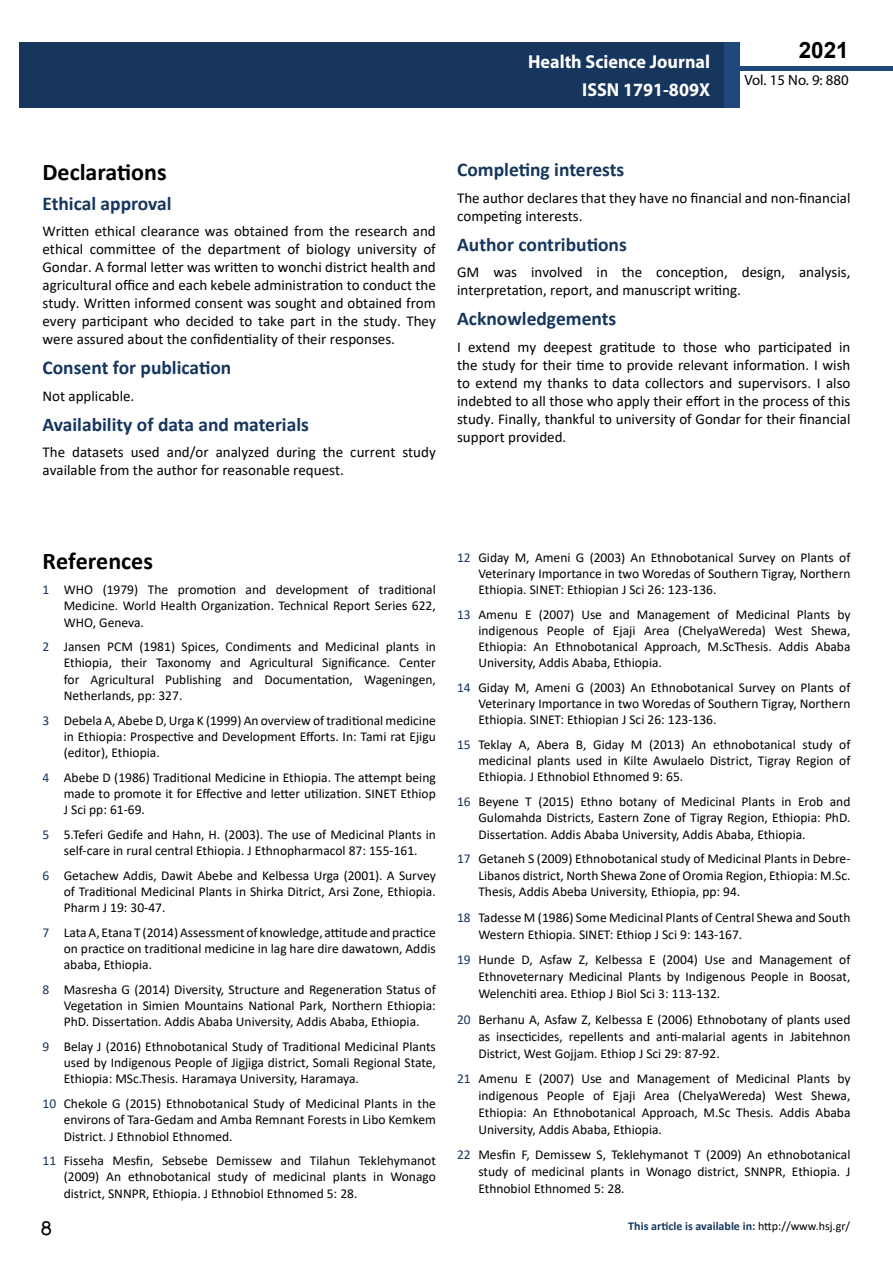
<style>
.page{position:relative;width:893px;height:1263px;background:#fff}
.page>*{position:absolute;margin:0;border:0;box-sizing:border-box;transform-origin:0 0}
.t1{font:25.5px "Tunga";color:#000}
.t2{font:700 24px "Calibri";color:#000}
.t3{font:700 22.5px "Arial";color:#000}
.t4{font:700 19.5px "Calibri";color:#16365d}
.t5{font:700 18.75px/27.2px "Myriad Pro";color:#fff;text-align:right;scale:.96 1}
.t6{font:15px/18px "Calibri";color:#000}
.t7{font:14.85px "Myriad Pro";color:#000}
.t8{font:13.5px/16.2px "Calibri";color:#000;text-align:justify}
.t9{font:700 12px "Calibri";color:#16375d}
.s1{color:#16365d}
.s2{font-weight:400;color:#000}
</style>
<div class="page">
<div style="left:722px;top:66px;width:171px;height:5px;background:#1f497d"></div>
<div style="left:19px;top:42px;width:706px;height:66px;background:#16365d"></div>
<div style="left:725px;top:42px;width:15px;height:66px;background:#1f497d"></div>
<h3 class="t5" style="left:528px;top:48px;width:191px">Health Science Journal<br>ISSN 1791-809X</h3>
<h3 class="t3" style="left:799px;top:35px;width:52px">2021</h3>
<p class="t7" style="left:744px;top:71px;width:106px">Vol. 15 No. 9: 880</p>
<h2 class="t2" style="left:43px;top:155px;width:126px">Declarations</h2>
<h3 class="t4" style="left:43px;top:189px;width:131px">Ethical approval</h3>
<p class="t6" style="left:43px;top:222px;width:395px;text-align:justify">Written ethical clearance was obtained from the research and ethical committee of the department of biology university of Gondar. A formal letter was written to wonchi district health and agricultural office and each kebele administration to conduct the study. Written informed consent was sought and obtained from every participant who decided to take part in the study. They were assured about the confidentiality of their responses.</p>
<h3 class="t4" style="left:43px;top:354px;width:190px">Consent for publication</h3>
<p class="t6" style="left:43px;top:386px;width:93px">Not applicable.</p>
<h3 class="t4" style="left:43px;top:410px;width:268px">Availability of data and materials</h3>
<p class="t6" style="left:43px;top:443px;width:395px">The datasets used and/or analyzed during the current study available from the author for reasonable request.</p>
<h3 class="t4" style="left:457px;top:156px;width:169px">Completing interests</h3>
<p class="t6" style="left:457px;top:188px;width:395px">The author declares that they have no financial and non-financial competing interests.</p>
<h3 class="t4" style="left:457px;top:230px;width:171px">Author contributions</h3>
<p class="t6" style="left:457px;top:263px;width:395px">GM was involved in the conception, design, analysis, interpretation, report, and manuscript writing.</p>
<h3 class="t4" style="left:457px;top:305px;width:161px">Acknowledgements</h3>
<p class="t6" style="left:457px;top:337px;width:395px;text-align:justify">I extend my deepest gratitude to those who participated in the study for their time to provide relevant information. I wish to extend my thanks to data collectors and supervisors. I also indebted to all those who apply their effort in the process of this study. Finally, thankful to university of Gondar for their financial support provided.</p>
<h2 class="t2" style="left:43px;top:544px;width:112px">References</h2>
<p class="t8" style="left:64px;top:581px;width:374px;text-indent:-21px"><span class="s1">1</span> WHO (1979) The promotion and development of traditional Medicine. World Health Organization. Technical Report Series 622, WHO, Geneva.</p>
<p class="t8" style="left:64px;top:638px;width:374px;text-indent:-21px"><span class="s1">2</span> Jansen PCM (1981) Spices, Condiments and Medicinal plants in Ethiopia, their Taxonomy and Agricultural Significance. Center for Agricultural Publishing and Documentation, Wageningen, Netherlands, pp: 327.</p>
<p class="t8" style="left:64px;top:712px;width:374px;text-indent:-21px"><span class="s1">3</span> Debela A, Abebe D, Urga K (1999) An overview of traditional medicine in Ethiopia: Prospective and Development Efforts. In: Tami rat Ejigu (editor), Ethiopia.</p>
<p class="t8" style="left:64px;top:769px;width:374px;text-indent:-21px"><span class="s1">4</span> Abebe D (1986) Traditional Medicine in Ethiopia. The attempt being made to promote it for Effective and letter utilization. SINET Ethiop J Sci pp: 61-69.</p>
<p class="t8" style="left:43px;top:826px;width:395px;text-align:center"><span class="s1">5</span> 5.Teferi Gedife and Hahn, H. (2003). The use of Medicinal Plants in self-care in rural central Ethiopia. J Ethnopharmacol 87: 155-161.</p>
<p class="t8" style="left:64px;top:867px;width:374px;text-indent:-21px"><span class="s1">6</span> Getachew Addis, Dawit Abebe and Kelbessa Urga (2001). A Survey of Traditional Medicinal Plants in Shirka Ditrict, Arsi Zone, Ethiopia.<br>Pharm J 19: 30-47.</p>
<p class="t8" style="left:64px;top:924px;width:374px;text-indent:-21px"><span class="s1">7</span> Lata A, Etana T (2014) Assessment of knowledge, attitude and practice on practice on traditional medicine in lag hare dire dawatown, Addis ababa, Ethiopia.</p>
<p class="t8" style="left:64px;top:981px;width:374px;text-indent:-21px"><span class="s1">8</span> Masresha G (2014) Diversity, Structure and Regeneration Status of Vegetation in Simien Mountains National Park, Northern Ethiopia:<br>PhD. Dissertation. Addis Ababa University, Addis Ababa, Ethiopia.</p>
<p class="t8" style="left:64px;top:1038px;width:374px;text-indent:-21px"><span class="s1">9</span> Belay J (2016) Ethnobotanical Study of Traditional Medicinal Plants used by Indigenous People of Jigjiga district, Somali Regional State, Ethiopia: MSc.Thesis. Haramaya University, Haramaya.</p>
<p class="t8" style="left:64px;top:1095px;width:374px;text-indent:-21px"><span class="s1">10</span> Chekole G (2015) Ethnobotanical Study of Medicinal Plants in the environs of Tara-Gedam and Amba Remnant Forests in Libo Kemkem District. J Ethnobiol Ethnomed.</p>
<p class="t8" style="left:64px;top:1152px;width:374px;text-indent:-21px"><span class="s1">11</span> Fisseha Mesfin, Sebsebe Demissew and Tilahun Teklehymanot (2009) An ethnobotanical study of medicinal plants in Wonago district, SNNPR, Ethiopia. J Ethnobiol Ethnomed 5: 28.</p>
<p class="t8" style="left:478px;top:549px;width:374px;text-indent:-21px"><span class="s1">12</span> Giday M, Ameni G (2003) An Ethnobotanical Survey on Plants of Veterinary Importance in two Woredas of Southern Tigray, Northern Ethiopia. SINET: Ethiopian J Sci 26: 123-136.</p>
<p class="t8" style="left:478px;top:606px;width:374px;text-indent:-21px"><span class="s1">13</span> Amenu E (2007) Use and Management of Medicinal Plants by indigenous People of Ejaji Area (ChelyaWereda) West Shewa, Ethiopia: An Ethnobotanical Approach, M.ScThesis. Addis Ababa University, Addis Ababa, Ethiopia.</p>
<p class="t8" style="left:478px;top:679px;width:374px;text-indent:-21px"><span class="s1">14</span> Giday M, Ameni G (2003) An Ethnobotanical Survey on Plants of Veterinary Importance in two Woredas of Southern Tigray, Northern Ethiopia. SINET: Ethiopian J Sci 26: 123-136.</p>
<p class="t8" style="left:478px;top:736px;width:374px;text-indent:-21px"><span class="s1">15</span> Teklay A, Abera B, Giday M (2013) An ethnobotanical study of medicinal plants used in Kilte Awulaelo District, Tigray Region of Ethiopia. J Ethnobiol Ethnomed 9: 65.</p>
<p class="t8" style="left:478px;top:793px;width:374px;text-indent:-21px"><span class="s1">16</span> Beyene T (2015) Ethno botany of Medicinal Plants in Erob and Gulomahda Districts, Eastern Zone of Tigray Region, Ethiopia: PhD.<br>Dissertation. Addis Ababa University, Addis Ababa, Ethiopia.</p>
<p class="t8" style="left:478px;top:850px;width:374px;line-height:16.6px;text-indent:-21px"><span class="s1">17</span> Getaneh S (2009) Ethnobotanical study of Medicinal Plants in Debre-Libanos district, North Shewa Zone of Oromia Region, Ethiopia: M.Sc.<br>Thesis, Addis Abeba University, Ethiopia, pp: 94.</p>
<p class="t8" style="left:478px;top:909px;width:374px;line-height:17px;text-indent:-21px"><span class="s1">18</span> Tadesse M (1986) Some Medicinal Plants of Central Shewa and South<br>Western Ethiopia. SINET: Ethiop J Sci 9: 143-167.</p>
<p class="t8" style="left:478px;top:951px;width:374px;line-height:17px;text-indent:-21px"><span class="s1">19</span> Hunde D, Asfaw Z, Kelbessa E (2004) Use and Management of Ethnoveternary Medicinal Plants by Indigenous People in Boosat, Welenchiti area. Ethiop J Biol Sci 3: 113-132.</p>
<p class="t8" style="left:478px;top:1010px;width:374px;line-height:17px;text-indent:-21px"><span class="s1">20</span> Berhanu A, Asfaw Z, Kelbessa E (2006) Ethnobotany of plants used as insecticides, repellents and anti-malarial agents in Jabitehnon District, West Gojjam. Ethiop J Sci 29: 87-92.</p>
<p class="t8" style="left:478px;top:1070px;width:374px;line-height:17px;text-indent:-21px"><span class="s1">21</span> Amenu E (2007) Use and Management of Medicinal Plants by indigenous People of Ejaji Area (ChelyaWereda) West Shewa, Ethiopia: An Ethnobotanical Approach, M.Sc Thesis. Addis Ababa University, Addis Ababa, Ethiopia.</p>
<p class="t8" style="left:478px;top:1146px;width:374px;line-height:17px;text-indent:-21px"><span class="s1">22</span> Mesfin F, Demissew S, Teklehymanot T (2009) An ethnobotanical study of medicinal plants in Wonago district, SNNPR, Ethiopia. J Ethnobiol Ethnomed 5: 28.</p>
<h1 class="t1" style="left:41px;top:1211px;width:13px">8</h1>
<p class="t9" style="left:628px;top:1217px;width:223px">This article is available in: <span class="s2">http://www.hsj.gr/</span></p>
</div>
